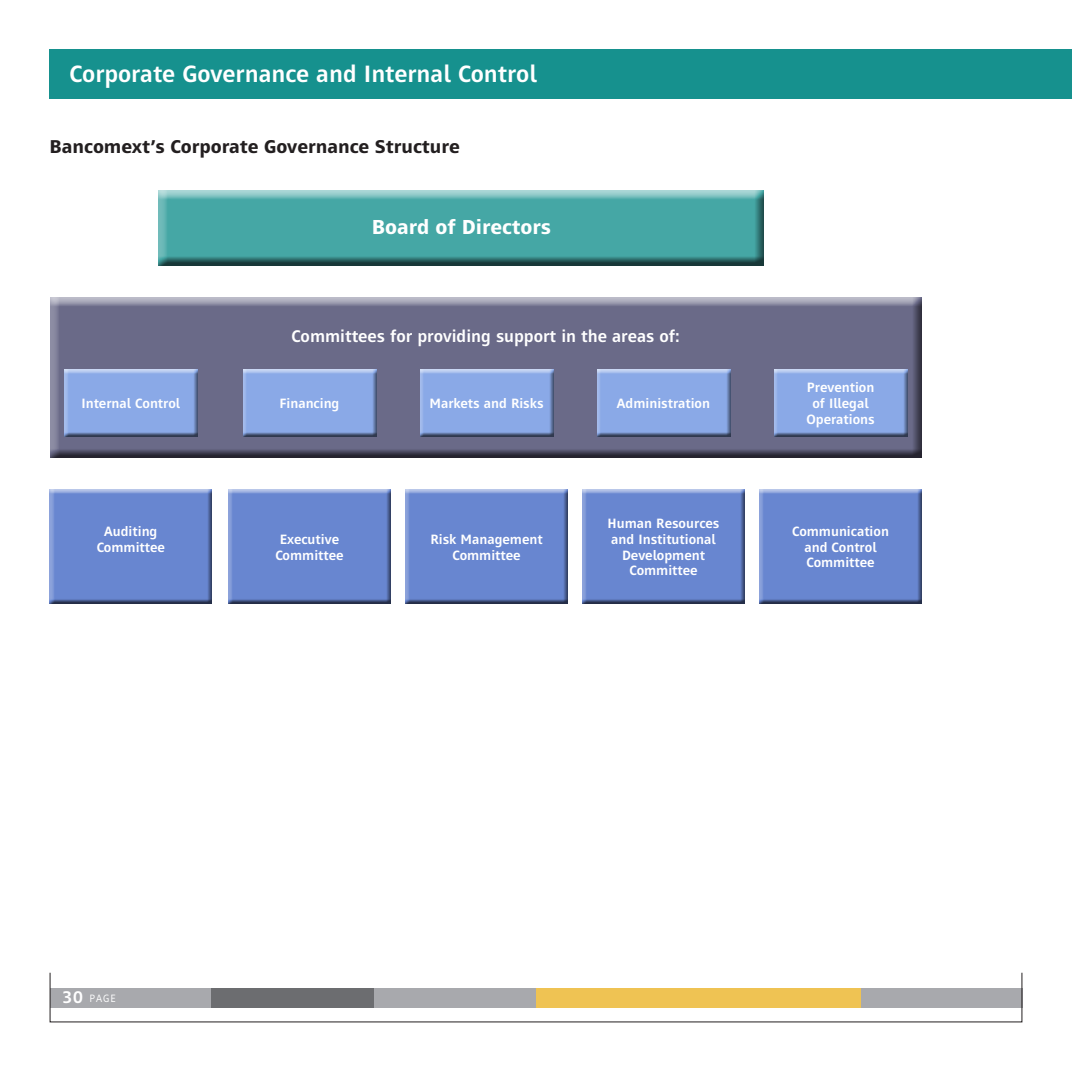
<style>
.page{position:relative;width:1072px;height:1072px;background:#fff}
.page>*{position:absolute;margin:0;border:0;box-sizing:border-box;transform-origin:0 0}
.Pleca_1{font:600 24.5px "Mayberry Pro";color:#fff}
.t1{font:700 21px "Mayberry Pro";color:#fff}
.Titulo_Cuadro{font:700 19.25px "Mayberry Pro";color:#231f20}
.t2{font:600 17.5px "Mayberry Pro";color:#fff}
.t3{font:600 14px/15.8px "Mayberry Pro";color:#fff;text-align:center}
.t4{font:11.03px "Mayberry Pro";color:#fff}
.s1{font-weight:600;font-size:17.5px}
</style>
<div class="page">
<div style="left:860px;top:987px;width:162px;height:20px;background:#a8a9ad"></div>
<div style="left:374px;top:987px;width:162px;height:20px;background:#a8a9ad"></div>
<div style="left:50px;top:987px;width:162px;height:20px;background:#a8a9ad"></div>
<div style="left:212px;top:987px;width:162px;height:20px;background:#6c6d70"></div>
<div style="left:536px;top:987px;width:324px;height:20px;background:#efc353"></div>
<div style="left:50px;top:50px;width:1021px;height:49px;background:#16918e"></div>
<div style="left:156px;top:190px;width:609px;height:77px;background:#231f20;opacity:.75"></div>
<div style="left:47px;top:297px;width:875px;height:162px;background:#231f20;opacity:.75"></div>
<div style="left:771px;top:366px;width:137px;height:70px;background:#6a6a88"></div>
<div style="left:771px;top:368px;width:137px;height:70px;background:#231f20;opacity:.75"></div>
<div style="left:757px;top:488px;width:165px;height:116px;background:#231f20;opacity:.75"></div>
<div style="left:594px;top:366px;width:137px;height:70px;background:#6a6a88"></div>
<div style="left:594px;top:368px;width:137px;height:70px;background:#231f20;opacity:.75"></div>
<div style="left:580px;top:488px;width:165px;height:116px;background:#231f20;opacity:.75"></div>
<div style="left:417px;top:366px;width:142px;height:72px;background:#231f20;opacity:.75"></div>
<div style="left:403px;top:488px;width:165px;height:116px;background:#231f20;opacity:.75"></div>
<div style="left:240px;top:366px;width:137px;height:70px;background:#6a6a88"></div>
<div style="left:240px;top:368px;width:137px;height:70px;background:#231f20;opacity:.75"></div>
<div style="left:226px;top:488px;width:165px;height:116px;background:#231f20;opacity:.75"></div>
<div style="left:62px;top:366px;width:136px;height:70px;background:#6a6a88"></div>
<div style="left:62px;top:368px;width:136px;height:70px;background:#231f20;opacity:.75"></div>
<div style="left:48px;top:488px;width:164px;height:116px;background:#231f20;opacity:.75"></div>
<p class="Pleca_1" style="left:69px;top:57px;width:469px">Corporate Governance and Internal Control</p>
<p class="Titulo_Cuadro" style="left:50px;top:134px;width:411px">Bancomext’s Corporate Governance Structure</p>
<h2 class="t1" style="left:372px;top:213px;width:181px">Board of Directors</h2>
<p class="t3" style="left:81px;top:394px;width:100px">Internal Control</p>
<p class="t3" style="left:97px;top:522px;width:70px">Auditing<br>Committee</p>
<p class="t2" style="left:291px;top:324px;width:390px">Committees for providing support in the areas of:</p>
<p class="t3" style="left:279px;top:394px;width:61px">Financing</p>
<p class="t3" style="left:275px;top:530px;width:70px">Executive<br>Committee</p>
<p class="t3" style="left:429px;top:394px;width:116px">Markets and Risks</p>
<p class="t3" style="left:430px;top:530px;width:114px">Risk Management<br>Committee</p>
<p class="t3" style="left:617px;top:394px;width:95px">Administration</p>
<p class="t3" style="left:607px;top:515px;width:113px">Human Resources and Institutional<br>Development<br>Committee</p>
<p class="t3" style="left:806px;top:379px;width:70px">Prevention of Illegal<br>Operations</p>
<p class="t3" style="left:792px;top:522px;width:98px">Communication and Control<br>Committee</p>
<p class="t4" style="left:62px;top:990px;width:55px"><span class="s1">30</span> page</p>
</div>
